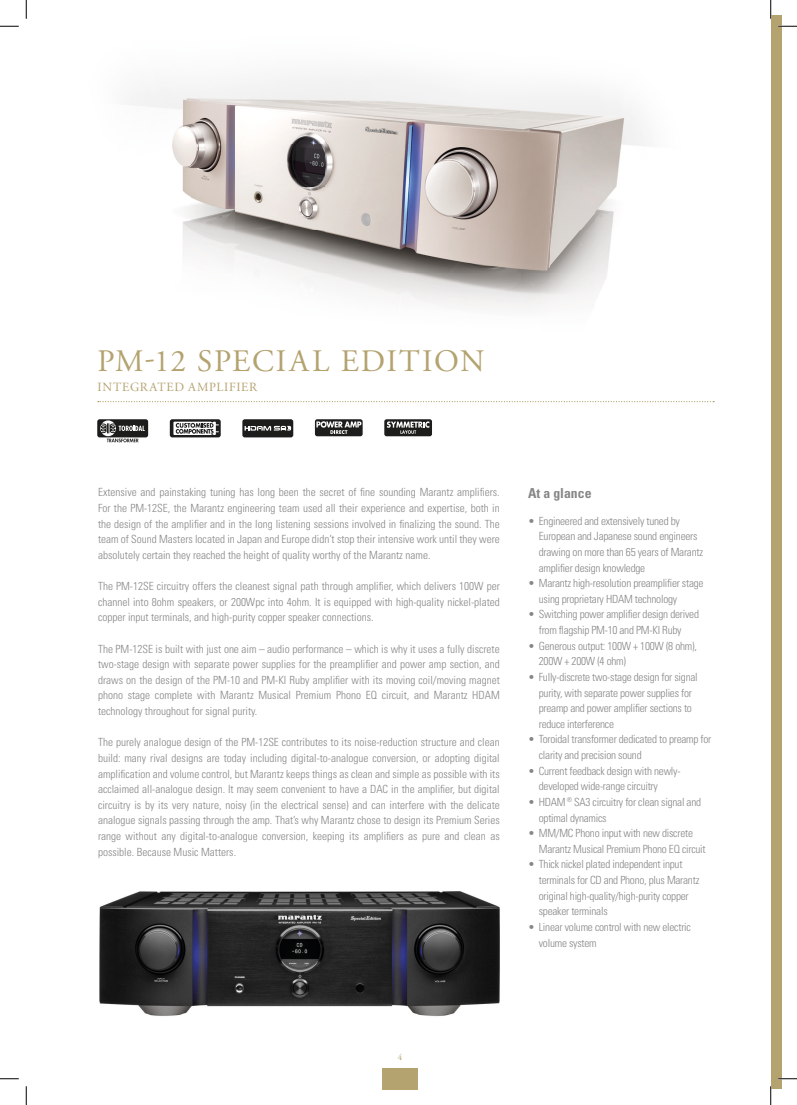
<style>
.page{position:relative;width:797px;height:1105px;background:#fff}
.page>*{position:absolute;margin:0;border:0;box-sizing:border-box;transform-origin:0 0}
.t1{font:31.25px "Adobe Garamond Pro";letter-spacing:.055em;color:#b4a26f}
.t2{font:700 condensed 13.75px "Univers";color:#878787}
.t3{font:12.5px "Adobe Garamond Pro";letter-spacing:.055em;color:#b4a26f}
.t4{font:300 condensed 11.25px/15.6px "Univers";letter-spacing:-.02em;color:#878787}
.t5{font:8.75px "Adobe Garamond Pro";color:#b4a26f}
</style>
<div class="page">
<div style="left:770px;top:16px;width:11px;height:1073px;background:#b4a26f"></div>
<img style="left:97px;top:75px;width:618px;height:327px">
<svg style="left:98px;top:401px;width:616px;height:1px"></svg>
<div style="left:242px;top:419px;width:51px;height:18px;background:#1d1d1b;border-radius:2px"></div>
<svg style="left:244px;top:426px;width:47px;height:5px"></svg>
<div style="left:97px;top:419px;width:51px;height:18px;background:#1d1d1b;border-radius:2px"></div>
<svg style="left:100px;top:420px;width:16px;height:16px"></svg>
<svg style="left:101px;top:424px;width:44px;height:9px"></svg>
<svg style="left:107px;top:439px;width:32px;height:3px"></svg>
<svg style="left:170px;top:419px;width:51px;height:18px"></svg>
<svg style="left:173px;top:422px;width:46px;height:13px"></svg>
<div style="left:315px;top:419px;width:47px;height:17px;background:#1d1d1b;border-radius:2px"></div>
<svg style="left:316px;top:421px;width:45px;height:13px"></svg>
<div style="left:384px;top:419px;width:48px;height:17px;background:#1d1d1b;border-radius:2px"></div>
<svg style="left:387px;top:421px;width:42px;height:13px"></svg>
<img style="left:99px;top:891px;width:401px;height:126px">
<div style="left:382px;top:1068px;width:36px;height:21px;background:#b4a26f"></div>
<svg style="left:0;top:25px;width:19px;height:2px"></svg>
<svg style="left:778px;top:25px;width:19px;height:2px"></svg>
<svg style="left:0;top:1078px;width:19px;height:1px"></svg>
<svg style="left:778px;top:1078px;width:19px;height:1px"></svg>
<svg style="left:25px;top:0;width:2px;height:19px"></svg>
<svg style="left:25px;top:1086px;width:2px;height:19px"></svg>
<svg style="left:770px;top:0;width:1px;height:19px"></svg>
<svg style="left:770px;top:1086px;width:1px;height:19px"></svg>
<h1 class="t1" style="left:97px;top:342px;width:389px">PM-12 SPECIAL EDITION</h1>
<p class="t3" style="left:97px;top:380px;width:161px">INTEGRATED AMPLIFIER</p>
<p class="t4" style="left:98px;top:484px;width:403px;text-align:justify">Extensive and painstaking tuning has long been the secret of fine sounding Marantz amplifiers.<br>For the PM-12SE, the Marantz engineering team used all their experience and expertise, both in the design of the amplifier and in the long listening sessions involved in finalizing the sound. The team of Sound Masters located in Japan and Europe didn’t stop their intensive work until they were absolutely certain they reached the height of quality worthy of the Marantz name.</p>
<p class="t4" style="left:98px;top:578px;width:403px;text-align:justify">The PM-12SE circuitry offers the cleanest signal path through amplifier, which delivers 100W per channel into 8ohm speakers, or 200Wpc into 4ohm. It is equipped with high-quality nickel-plated copper input terminals, and high-purity copper speaker connections.</p>
<p class="t4" style="left:98px;top:641px;width:403px;text-align:justify">The PM-12SE is built with just one aim – audio performance – which is why it uses a fully discrete two-stage design with separate power supplies for the preamplifier and power amp section, and draws on the design of the PM-10 and PM-KI Ruby amplifier with its moving coil/moving magnet phono stage complete with Marantz Musical Premium Phono EQ circuit, and Marantz HDAM technology throughout for signal purity.</p>
<p class="t4" style="left:98px;top:734px;width:403px;text-align:justify">The purely analogue design of the PM-12SE contributes to its noise-reduction structure and clean build: many rival designs are today including digital-to-analogue conversion, or adopting digital amplification and volume control, but Marantz keeps things as clean and simple as possible with its acclaimed all-analogue design. It may seem convenient to have a DAC in the amplifier, but digital circuitry is by its very nature, noisy (in the electrical sense) and can interfere with the delicate analogue signals passing through the amp. That’s why Marantz chose to design its Premium Series range without any digital-to-analogue conversion, keeping its amplifiers as pure and clean as possible. Because Music Matters.</p>
<p class="t2" style="left:528px;top:485px;width:65px">At a glance</p>
<p class="t4" style="left:539px;top:513px;width:166px;text-indent:-11px">• Engineered and extensively tuned by European and Japanese sound engineers drawing on more than 65 years of Marantz amplifier design knowledge</p>
<p class="t4" style="left:539px;top:575px;width:166px;text-indent:-11px">• Marantz high-resolution preamplifier stage using proprietary HDAM technology</p>
<p class="t4" style="left:528px;top:606px;width:172px;text-align:center">• Switching power amplifier design derived from flagship PM-10 and PM-KI Ruby</p>
<p class="t4" style="left:539px;top:638px;width:160px;text-indent:-11px">• Generous output: 100W + 100W (8 ohm),<br>200W + 200W (4 ohm)</p>
<p class="t4" style="left:539px;top:669px;width:160px;text-indent:-11px">• Fully-discrete two-stage design for signal purity, with separate power supplies for preamp and power amplifier sections to reduce interference</p>
<p class="t4" style="left:539px;top:731px;width:174px;text-indent:-11px">• Toroidal transformer dedicated to preamp for clarity and precision sound</p>
<p class="t4" style="left:539px;top:763px;width:143px;text-indent:-11px">• Current feedback design with newly&shy;developed wide-range circuitry</p>
<p class="t4" style="left:539px;top:794px;width:164px;text-indent:-11px">• HDAM <sup>®</sup> SA3 circuitry for clean signal and optimal dynamics</p>
<p class="t4" style="left:539px;top:825px;width:168px;text-indent:-11px">• MM/MC Phono input with new discrete<br>Marantz Musical Premium Phono EQ circuit</p>
<p class="t4" style="left:539px;top:856px;width:162px;text-indent:-11px">• Thick nickel plated independent input terminals for CD and Phono, plus Marantz original high-quality/high-purity copper speaker terminals</p>
<p class="t4" style="left:539px;top:919px;width:154px;text-indent:-11px">• Linear volume control with new electric volume system</p>
<p class="t5" style="left:398px;top:1052px;width:6px">4</p>
</div>
